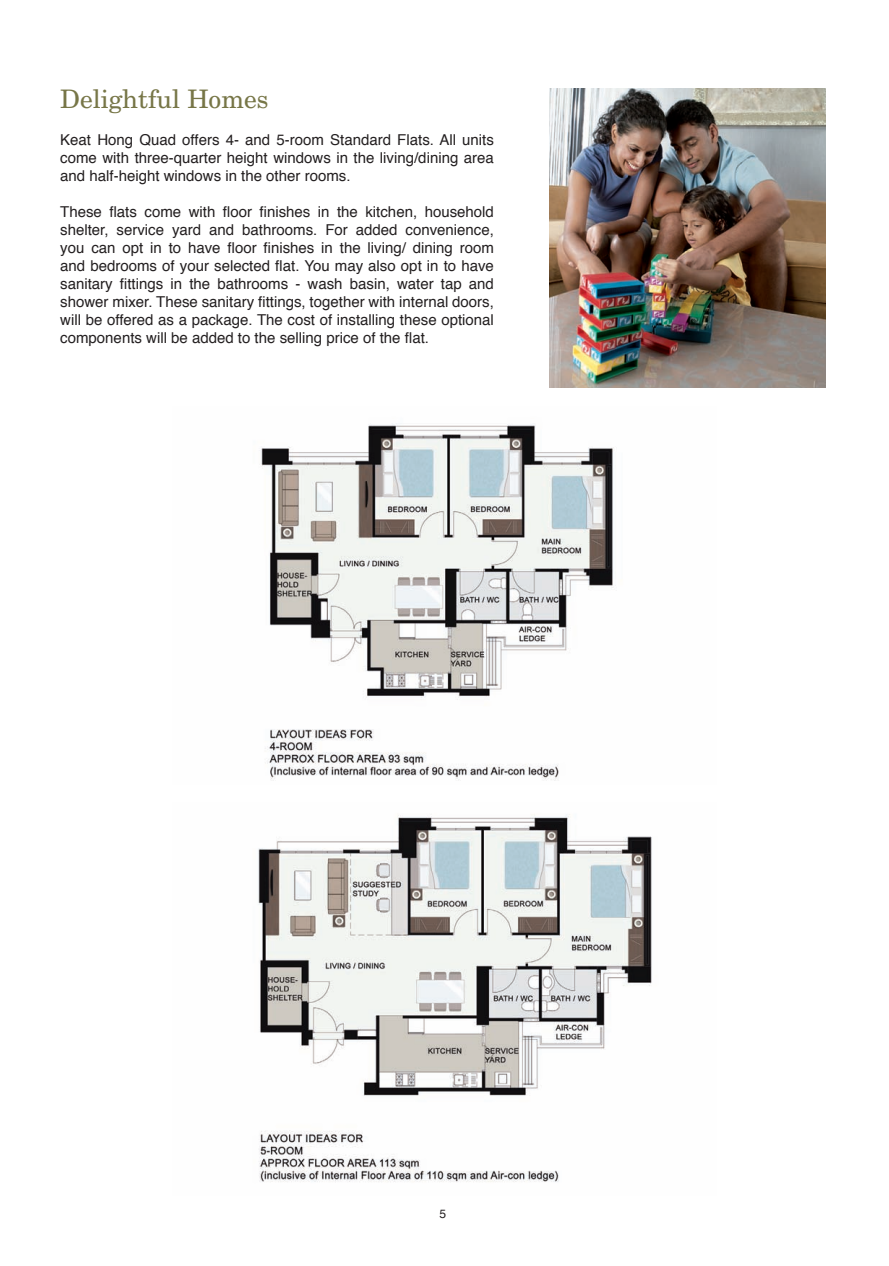
<style>
.page{position:relative;width:889px;height:1266px;background:#fff}
.page>*{position:absolute;margin:0;border:0;box-sizing:border-box;transform-origin:0 0}
.t1{font:25.5px "New Century Schlbk";color:#777647}
.t2{font:15px/18px "Helvetica";color:#231f20;text-align:justify}
.t3{font:12px "Helvetica";color:#231f20}
</style>
<div class="page">
<img style="left:549px;top:88px;width:276px;height:299px">
<img style="left:261px;top:423px;width:353px;height:358px">
<img style="left:258px;top:814px;width:394px;height:368px">
<h1 class="t1" style="left:60px;top:90px;width:210px">Delightful Homes</h1>
<p class="t2" style="left:60px;top:131px;width:435px">Keat Hong Quad offers 4- and 5-room Standard Flats. All units come with three-quarter height windows in the living/dining area and half-height windows in the other rooms.</p>
<p class="t2" style="left:60px;top:203px;width:435px">These flats come with floor finishes in the kitchen, household shelter, service yard and bathrooms. For added convenience, you can opt in to have floor finishes in the living/ dining room and bedrooms of your selected flat. You may also opt in to have sanitary fittings in the bathrooms - wash basin, water tap and shower mixer. These sanitary fittings, together with internal doors, will be offered as a package. The cost of installing these optional components will be added to the selling price of the flat.</p>
<p class="t3" style="left:439px;top:1208px;width:8px">5</p>
</div>
